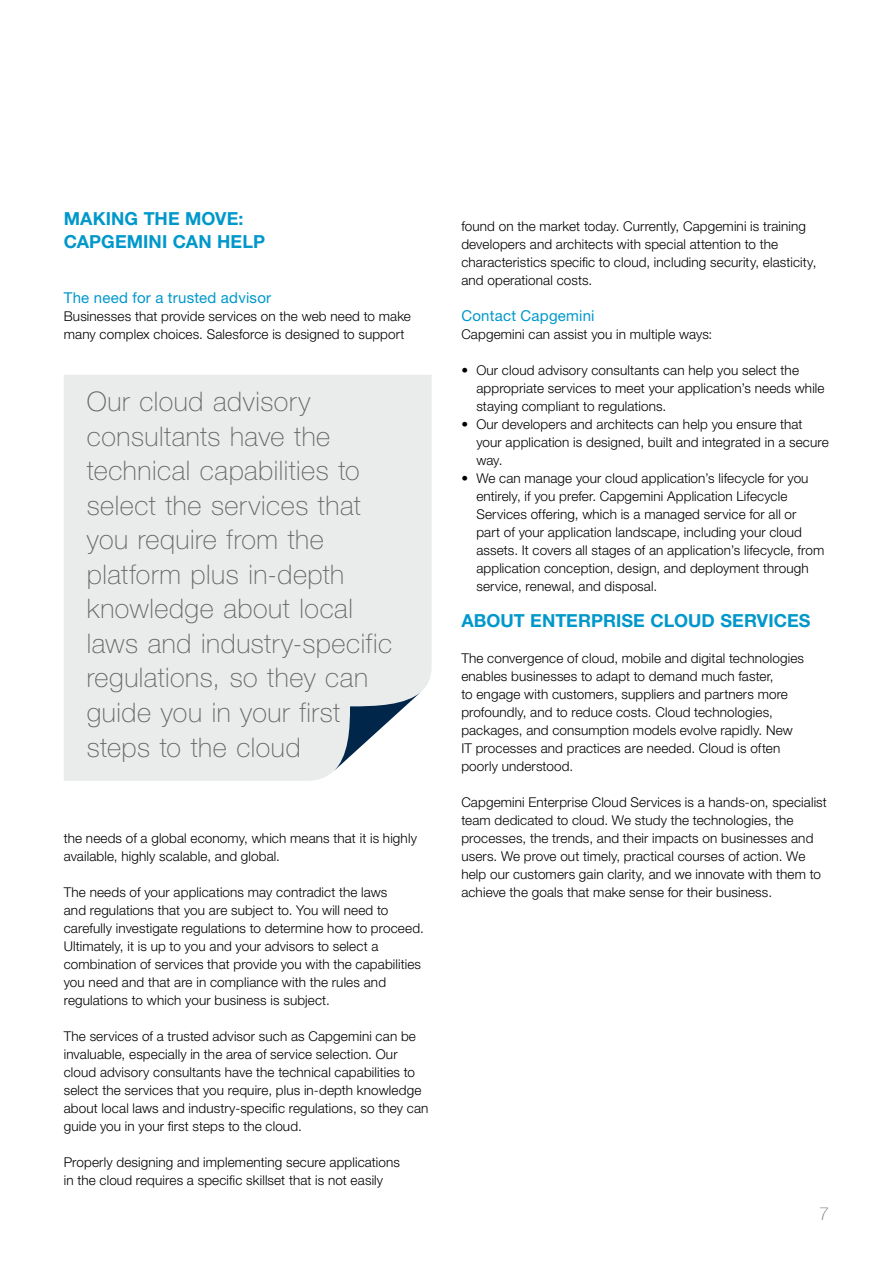
<style>
.page{position:relative;width:893px;height:1263px;background:#fff}
.page>*{position:absolute;margin:0;border:0;box-sizing:border-box;transform-origin:0 0}
.t1{font:100 27px/34.5px "Helvetica Neue LT Std";letter-spacing:.02em;color:#646567}
.t2{font:700 18px/22.5px "Helvetica Neue LT Std";letter-spacing:.005em;color:#0098cb}
.t3{font:100 18px "Helvetica Neue LT Std";color:#7b7c7e}
.t4{font:15px "Helvetica Neue LT Std";letter-spacing:.015em;color:#0098cb}
.t5{font:300 13.5px/18px "Helvetica Neue LT Std";letter-spacing:.01em;color:#000}
</style>
<div class="page">
<div style="left:64px;top:375px;width:368px;height:406px;background:#e9eceb"></div>
<svg style="left:333px;top:691px;width:89px;height:80px"></svg>
<h2 class="t2" style="left:64px;top:207px;width:203px">MAKING THE MOVE:<br>CAPGEMINI CAN HELP</h2>
<p class="t4" style="left:64px;top:288px;width:209px">The need for a trusted advisor</p>
<p class="t5" style="left:64px;top:307px;width:349px">Businesses that provide services on the web need to make many complex choices. Salesforce is designed to support</p>
<p class="t1" style="left:87px;top:384px;width:307px">Our cloud advisory consultants have the technical capabilities to select the services that you require from the platform plus in-depth knowledge about local laws and industry-specific regulations, so they can guide you in your first steps to the cloud</p>
<p class="t5" style="left:64px;top:829px;width:355px">the needs of a global economy, which means that it is highly available, highly scalable, and global.</p>
<p class="t5" style="left:64px;top:883px;width:361px">The needs of your applications may contradict the laws<br>and regulations that you are subject to. You will need to carefully investigate regulations to determine how to proceed.<br>Ultimately, it is up to you and your advisors to select a combination of services that provide you with the capabilities you need and that are in compliance with the rules and regulations to which your business is subject.</p>
<p class="t5" style="left:64px;top:1026px;width:366px">The services of a trusted advisor such as Capgemini can be invaluable, especially in the area of service selection. Our cloud advisory consultants have the technical capabilities to select the services that you require, plus in-depth knowledge about local laws and industry-specific regulations, so they can guide you in your first steps to the cloud.</p>
<p class="t5" style="left:64px;top:1152px;width:338px">Properly designing and implementing secure applications in the cloud requires a specific skillset that is not easily</p>
<p class="t5" style="left:461px;top:216px;width:357px">found on the market today. Currently, Capgemini is training developers and architects with special attention to the characteristics specific to cloud, including security, elasticity, and operational costs.</p>
<p class="t4" style="left:461px;top:306px;width:135px">Contact Capgemini</p>
<p class="t5" style="left:461px;top:325px;width:252px">Capgemini can assist you in multiple ways:</p>
<p class="t5" style="left:476px;top:361px;width:350px;text-indent:-15px">• Our cloud advisory consultants can help you select the appropriate services to meet your application’s needs while staying compliant to regulations.</p>
<p class="t5" style="left:476px;top:415px;width:354px;text-indent:-15px">• Our developers and architects can help you ensure that your application is designed, built and integrated in a secure way.</p>
<p class="t5" style="left:476px;top:468px;width:349px;text-indent:-15px">• We can manage your cloud application’s lifecycle for you entirely, if you prefer. Capgemini Application Lifecycle Services offering, which is a managed service for all or<br>part of your application landscape, including your cloud assets. It covers all stages of an application’s lifecycle, from application conception, design, and deployment through service, renewal, and disposal.</p>
<h2 class="t2" style="left:461px;top:609px;width:351px">ABOUT ENTERPRISE CLOUD SERVICES</h2>
<p class="t5" style="left:461px;top:649px;width:344px">The convergence of cloud, mobile and digital technologies enables businesses to adapt to demand much faster,<br>to engage with customers, suppliers and partners more profoundly, and to reduce costs. Cloud technologies, packages, and consumption models evolve rapidly. New IT processes and practices are needed. Cloud is often poorly understood.</p>
<p class="t5" style="left:461px;top:792px;width:367px">Capgemini Enterprise Cloud Services is a hands-on, specialist team dedicated to cloud. We study the technologies, the processes, the trends, and their impacts on businesses and users. We prove out timely, practical courses of action. We help our customers gain clarity, and we innovate with them to achieve the goals that make sense for their business.</p>
<h2 class="t3" style="left:819px;top:1204px;width:12px">7</h2>
</div>
